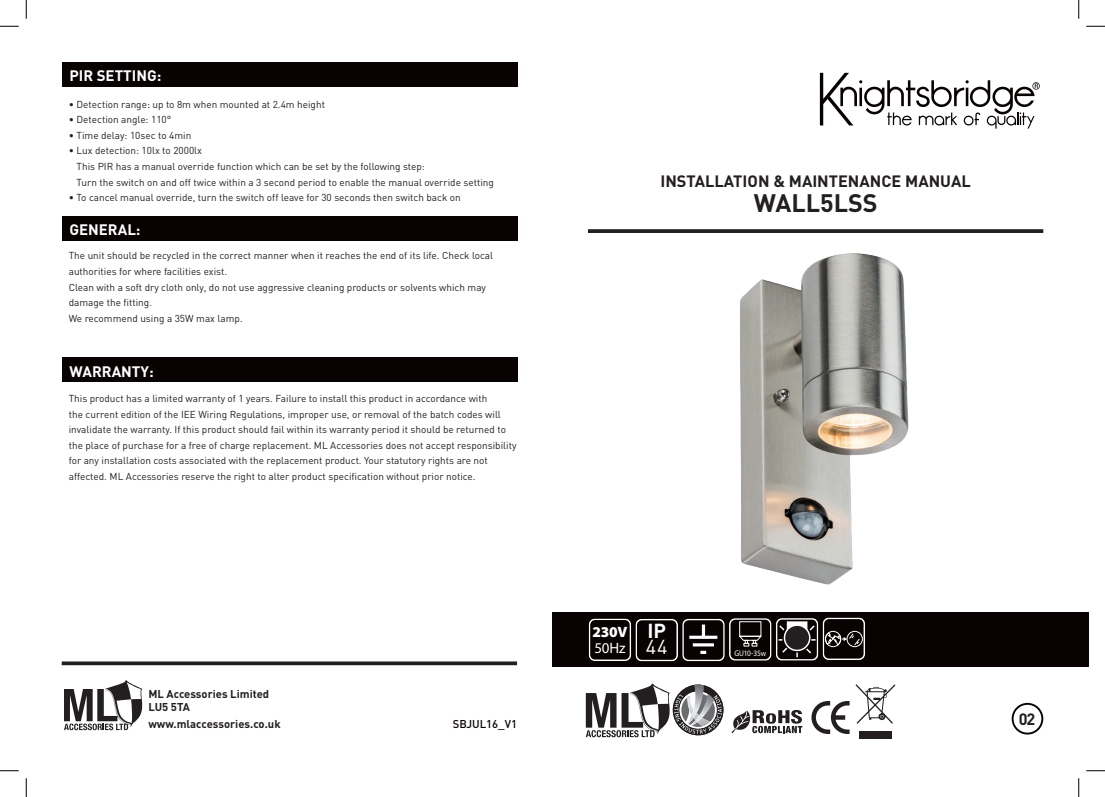
<style>
.page{position:relative;width:1105px;height:797px;background:#fff}
.page>*{position:absolute;margin:0;border:0;box-sizing:border-box;transform-origin:0 0}
.t1{font:700 25px "DIN";color:#231f20}
.t2{font:700 20px "DIN";color:#fff}
.t3{font:20px "DIN";color:#fff}
.t4{font:700 16.25px "DIN";color:#231f20}
.t5{font:700 15px "DIN";color:#fff}
.t6{font:900 15px "Myriad Pro";color:#fff}
.t7{font:15px "Myriad Pro";color:#fff}
.t8{font:700 11.25px/13.5px "DIN";color:#231f20}
.t9{font:500 11.25px "DIN";color:#080302}
.t10{font:10px/15.6px "DIN";color:#231f20}
.t11{font:8.25px "Myriad Pro";letter-spacing:-.02em;color:#fff;scale:.9 1}
</style>
<div class="page">
<svg style="left:820px;top:73px;width:220px;height:56px"></svg>
<svg style="left:588px;top:229px;width:455px;height:4px"></svg>
<div style="left:552px;top:612px;width:537px;height:55px;background:#080302"></div>
<svg style="left:731px;top:710px;width:71px;height:23px"></svg>
<svg style="left:586px;top:683px;width:138px;height:54px"></svg>
<svg style="left:811px;top:701px;width:38px;height:33px"></svg>
<svg style="left:62px;top:661px;width:455px;height:4px;background:#3d393a"></svg>
<svg style="left:64px;top:680px;width:78px;height:50px"></svg>
<div style="left:1012px;top:703px;width:31px;height:31px;border:2px solid #080302;border-radius:50%"></div>
<div style="left:859px;top:731px;width:32px;height:8px;background:#231f20"></div>
<svg style="left:855px;top:684px;width:40px;height:39px"></svg>
<div style="left:62px;top:216px;width:455px;height:25px;background:#080302"></div>
<div style="left:62px;top:62px;width:455px;height:24px;background:#080302"></div>
<div style="left:62px;top:357px;width:455px;height:25px;background:#080302"></div>
<svg style="left:589px;top:618px;width:276px;height:43px"></svg>
<div style="left:784px;top:625px;width:26px;height:25px;background:#231f20;border-radius:50%"></div>
<div style="left:784px;top:624px;width:26px;height:27px;border:1px solid #fff;border-radius:50%"></div>
<img style="left:688px;top:229px;width:253px;height:400px">
<svg style="left:0;top:25px;width:19px;height:2px"></svg>
<svg style="left:1086px;top:25px;width:19px;height:2px"></svg>
<svg style="left:0;top:770px;width:19px;height:1px"></svg>
<svg style="left:1086px;top:770px;width:19px;height:1px"></svg>
<svg style="left:25px;top:0;width:2px;height:19px"></svg>
<svg style="left:25px;top:778px;width:2px;height:19px"></svg>
<svg style="left:1078px;top:0;width:1px;height:19px"></svg>
<svg style="left:1078px;top:778px;width:1px;height:19px"></svg>
<h3 class="t5" style="left:69px;top:66px;width:93px">PIR SETTING:</h3>
<p class="t10" style="left:69px;top:96px;width:258px">• Detection range: up to 8m when mounted at 2.4m height</p>
<p class="t10" style="left:69px;top:112px;width:104px">• Detection angle: 110°</p>
<p class="t10" style="left:69px;top:127px;width:124px">• Time delay: 10sec to 4min</p>
<p class="t10" style="left:77px;top:143px;width:419px;text-indent:-8px">• Lux detection: 10lx to 2000lx<br>This PIR has a manual override function which can be set by the following step:<br>Turn the switch on and off twice within a 3 second period to enable the manual override setting</p>
<p class="t10" style="left:69px;top:190px;width:394px">• To cancel manual override, turn the switch off leave for 30 seconds then switch back on</p>
<h3 class="t5" style="left:69px;top:220px;width:73px">GENERAL:</h3>
<p class="t10" style="left:69px;top:248px;width:426px">The unit should be recycled in the correct manner when it reaches the end of its life. Check local authorities for where facilities exist.<br>Clean with a soft dry cloth only, do not use aggressive cleaning products or solvents which may damage the fitting.<br>We recommend using a 35W max lamp.</p>
<h3 class="t5" style="left:69px;top:361px;width:86px">WARRANTY:</h3>
<p class="t10" style="left:69px;top:390px;width:449px">This product has a limited warranty of 1 years. Failure to install this product in accordance with<br>the current edition of the IEE Wiring Regulations, improper use, or removal of the batch codes will invalidate the warranty. If this product should fail within its warranty period it should be returned to the place of purchase for a free of charge replacement. ML Accessories does not accept responsibility for any installation costs associated with the replacement product. Your statutory rights are not affected. ML Accessories reserve the right to alter product specification without prior notice.</p>
<h3 class="t4" style="left:660px;top:170px;width:312px">INSTALLATION &amp; MAINTENANCE MANUAL</h3>
<h1 class="t1" style="left:754px;top:186px;width:125px">WALL5LSS</h1>
<h3 class="t6" style="left:592px;top:622px;width:37px">230V</h3>
<h3 class="t7" style="left:594px;top:638px;width:33px">50Hz</h3>
<h2 class="t2" style="left:647px;top:617px;width:20px">IP</h2>
<h2 class="t3" style="left:646px;top:634px;width:23px">44</h2>
<p class="t11" style="left:734px;top:648px;width:37px">GU10-35w</p>
<p class="t8" style="left:148px;top:686px;width:122px">ML Accessories Limited<br>LU5 5TA</p>
<p class="t8" style="left:148px;top:717px;width:134px">www.mlaccessories.co.uk</p>
<p class="t9" style="left:453px;top:716px;width:66px">SBJUL16_V1</p>
<h3 class="t4" style="left:1019px;top:708px;width:18px">02</h3>
</div>
